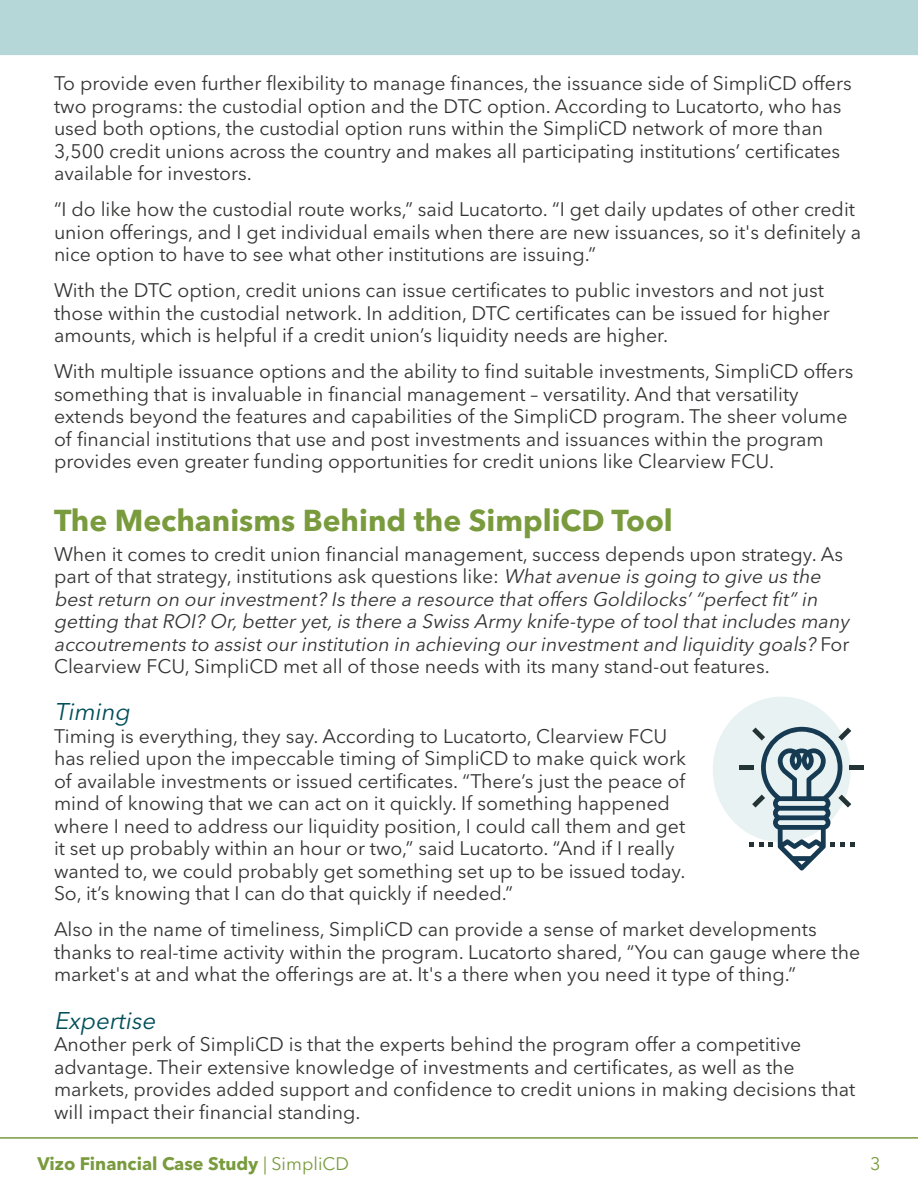
<style>
.page{position:relative;width:918px;height:1188px;background:#fff}
.page>*{position:absolute;margin:0;border:0;box-sizing:border-box;transform-origin:0 0}
.t1{font:700 30px "Avenir Next LT Pro";color:#799b3d}
.t2{font:italic 24px "Avenir Next LT Pro";color:#004f59}
.t3{font:19.5px/22.5px "Avenir Next LT Pro";color:#343433}
.t4{font:italic 19.5px/22.5px "Avenir Next LT Pro";color:#343433}
.t5{font:700 18px "Avenir Next LT Pro";color:#799b3d}
.t6{font:18px "Avenir Next LT Pro";color:#799b3d}
.s1{font-style:normal}
.s2{font-weight:400}
</style>
<div class="page">
<hr style="left:0;top:1137px;width:918px;height:2px;background:#799b3d">
<div style="left:0;top:0;width:918px;height:55px;background:#b6d7d7"></div>
<div style="left:713px;top:697px;width:138px;height:145px;background:#e8f2f2;border-radius:50%"></div>
<div style="left:850px;top:765px;width:14px;height:5px;background:#233336"></div>
<div style="left:739px;top:765px;width:15px;height:5px;background:#233336"></div>
<svg style="left:749px;top:727px;width:105px;height:144px"></svg>
<p class="t3" style="left:54px;top:72px;width:799px">To provide even further flexibility to manage finances, the issuance side of SimpliCD offers two programs: the custodial option and the DTC option. According to Lucatorto, who has used both options, the custodial option runs within the SimpliCD network of more than 3,500 credit unions across the country and makes all participating institutions’ certificates available for investors.</p>
<p class="t3" style="left:54px;top:198px;width:809px">“I do like how the custodial route works,” said Lucatorto. “I get daily updates of other credit union offerings, and I get individual emails when there are new issuances, so it's definitely a nice option to have to see what other institutions are issuing.”</p>
<p class="t3" style="left:54px;top:279px;width:777px">With the DTC option, credit unions can issue certificates to public investors and not just those within the custodial network. In addition, DTC certificates can be issued for higher amounts, which is helpful if a credit union’s liquidity needs are higher.</p>
<p class="t3" style="left:54px;top:360px;width:801px">With multiple issuance options and the ability to find suitable investments, SimpliCD offers something that is invaluable in financial management – versatility. And that versatility extends beyond the features and capabilities of the SimpliCD program. The sheer volume of financial institutions that use and post investments and issuances within the program provides even greater funding opportunities for credit unions like Clearview FCU.</p>
<h1 class="t1" style="left:54px;top:502px;width:620px">The Mechanisms Behind the SimpliCD Tool</h1>
<p class="t4" style="left:54px;top:542px;width:800px"><span class="s1">When it comes to credit union financial management, success depends upon strategy. As part of that strategy, institutions ask questions like:</span> Whatavenue is going to give us the bestreturn on ourinvestment? Is there a resource thatoffers Goldilocks’“perfectfit”in getting thatROI? Or,betteryet,is there a Swiss Army knife-type of toolthatincludes many accoutrements to assistourinstitution in achieving ourinvestmentand liquidity goals? <span class="s1">F o r Clearview FCU, SimpliCD met all of those needs with its many stand-out features.</span></p>
<p class="t2" style="left:54px;top:698px;width:82px">Timing</p>
<p class="t3" style="left:54px;top:725px;width:634px">Timing is everything, they say. According to Lucatorto, Clearview FCU has relied upon the impeccable timing of SimpliCD to make quick work of available investments or issued certificates. “There’s just the peace of mind of knowing that we can act on it quickly. If something happened where I need to address our liquidity position, I could call them and get it set up probably within an hour or two,” said Lucatorto. “And if I really wanted to, we could probably get something set up to be issued today.<br>So, it’s knowing that I can do that quickly if needed.”</p>
<p class="t3" style="left:54px;top:918px;width:808px">Also in the name of timeliness, SimpliCD can provide a sense of market developments thanks to real-time activity within the program. Lucatorto shared, “You can gauge where the market's at and what the offerings are at. It's a there when you need it type of thing.”</p>
<p class="t2" style="left:54px;top:1006px;width:108px">Expertise</p>
<p class="t3" style="left:54px;top:1033px;width:803px">Another perk of SimpliCD is that the experts behind the program offer a competitive advantage. Their extensive knowledge of investments and certificates, as well as the markets, provides added support and confidence to credit unions in making decisions that will impact their financial standing.</p>
<p class="t5" style="left:38px;top:1153px;width:313px">Vizo Financial Case Study <span class="s2">| SimpliCD</span></p>
<p class="t6" style="left:870px;top:1153px;width:12px">3</p>
</div>
